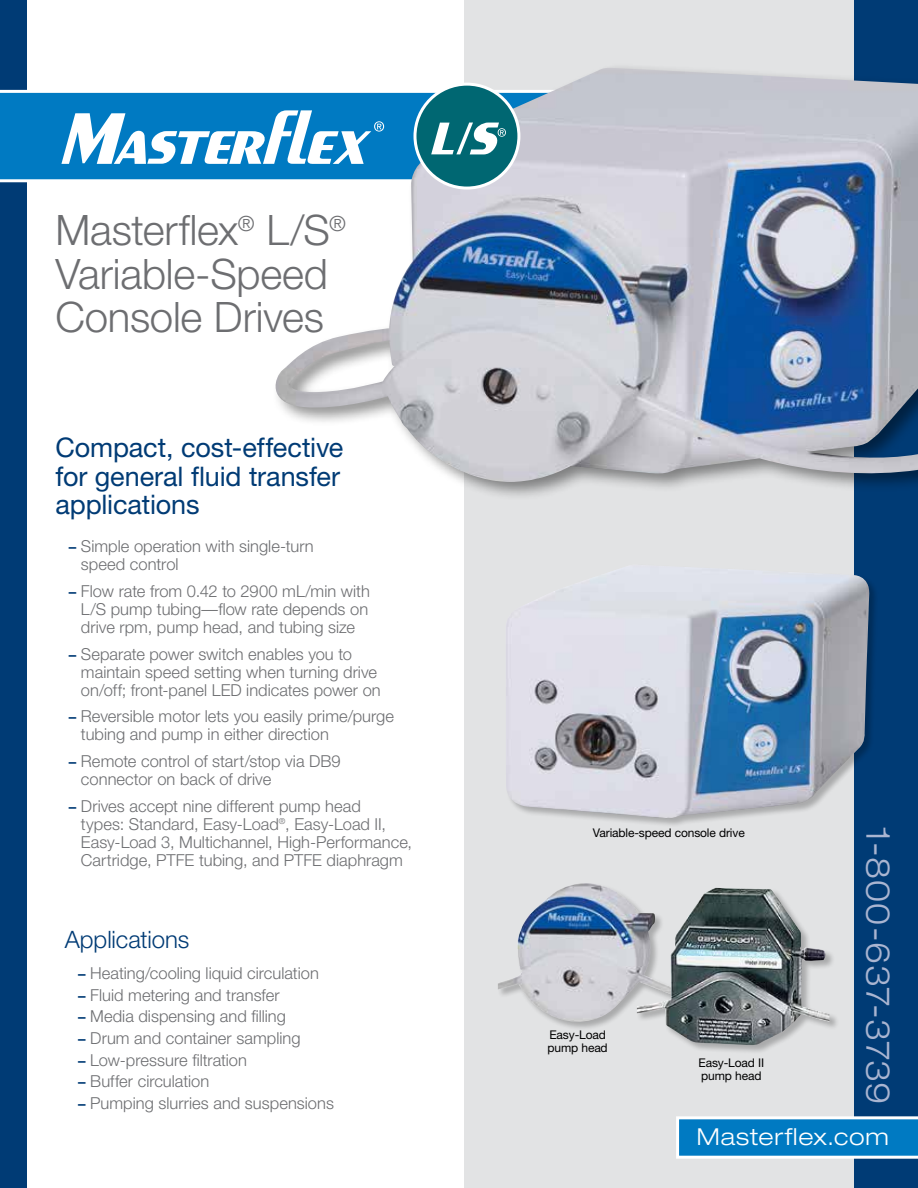
<style>
.page{position:relative;width:918px;height:1188px;background:#fff}
.page>*{position:absolute;margin:0;border:0;box-sizing:border-box;transform-origin:0 0}
.t1{font:300 42px/43.5px "Helvetica Neue";letter-spacing:-.005em;color:#6d6e71}
.t2{font:300 expanded 33px "Helvetica Neue";letter-spacing:.01em;color:#aab5d1}
.t3{font:27px/28.5px "Helvetica Neue";letter-spacing:-.005em;color:#003b75}
.t4{font:300 24px "Helvetica Neue";letter-spacing:-.005em;color:#003b75}
.t5{font:300 expanded 23.4px "Helvetica Neue";letter-spacing:.035em;color:#fff}
.t6{font:300 16.5px/18px "Helvetica Neue";color:#6d6e71}
.t7{font:12px/13.5px "Helvetica Neue";letter-spacing:-.01em;color:#000}
.s1{font-weight:500;font-size:15px;color:#003b75}
</style>
<div class="page">
<div style="left:464px;top:0;width:440px;height:1188px;background:#e2e3e4"></div>
<div style="left:0;top:0;width:27px;height:1188px;background:#003b75"></div>
<div style="left:854px;top:0;width:64px;height:1188px;background:#003b75"></div>
<svg style="left:676px;top:1116px;width:242px;height:43px;background:#298fcb"></svg>
<svg style="left:0;top:89px;width:266px;height:94px;background:#248cca"></svg>
<svg style="left:61px;top:110px;width:205px;height:54px"></svg>
<div style="left:273px;top:63px;width:645px;height:438px;background:#000;opacity:.44"></div>
<img style="left:266px;top:68px;width:652px;height:419px">
<div style="left:505px;top:564px;width:374px;height:264px;background:#000;opacity:.25"></div>
<img style="left:505px;top:565px;width:365px;height:254px">
<div style="left:497px;top:883px;width:188px;height:148px;background:#000;opacity:.25"></div>
<img style="left:498px;top:883px;width:177px;height:140px">
<div style="left:636px;top:887px;width:203px;height:168px;background:#000;opacity:.25"></div>
<img style="left:637px;top:888px;width:192px;height:158px">
<div style="left:415px;top:84px;width:104px;height:104px;background:#006772;border-radius:50%"></div>
<svg style="left:431px;top:123px;width:75px;height:31px"></svg>
<div style="left:413px;top:83px;width:107px;height:107px;border:3px solid #fff;border-radius:50%"></div>
<h1 class="t1" style="left:55px;top:208px;width:292px">Masterflex<sup>®</sup> L/S<sup>®<br></sup>Variable-Speed<br>Console Drives</h1>
<h3 class="t3" style="left:55px;top:433px;width:290px">Compact, cost-effective for general fluid transfer applications</h3>
<p class="t6" style="left:81px;top:537px;width:234px;text-indent:-12px"><span class="s1">–</span> Simple operation with single-turn speed control</p>
<p class="t6" style="left:81px;top:582px;width:290px;text-align:justify;text-indent:-12px"><span class="s1">–</span> Flow rate from 0.42 to 2900 mL/min with L/S pump tubing—flow rate depends on drive rpm, pump head, and tubing size</p>
<p class="t6" style="left:81px;top:644px;width:301px;text-indent:-12px"><span class="s1">–</span> Separate power switch enables you to maintain speed setting when turning drive on/off; front-panel LED indicates power on</p>
<p class="t6" style="left:81px;top:707px;width:315px;text-indent:-12px"><span class="s1">–</span> Reversible motor lets you easily prime/purge tubing and pump in either direction</p>
<p class="t6" style="left:81px;top:752px;width:261px;text-indent:-12px"><span class="s1">–</span> Remote control of start/stop via DB9 connector on back of drive</p>
<p class="t6" style="left:81px;top:796px;width:333px;text-indent:-12px"><span class="s1">–</span> Drives accept nine different pump head<br>types: Standard, Easy-Load<sup>®</sup>, Easy-Load II, Easy-Load 3, Multichannel, High-Performance, Cartridge, PTFE tubing, and PTFE diaphragm</p>
<h3 class="t4" style="left:65px;top:925px;width:126px">Applications</h3>
<p class="t6" style="left:78px;top:964px;width:242px"><span class="s1">–</span> Heating/cooling liquid circulation</p>
<p class="t6" style="left:78px;top:986px;width:203px"><span class="s1">–</span> Fluid metering and transfer</p>
<p class="t6" style="left:78px;top:1007px;width:209px"><span class="s1">–</span> Media dispensing and filling</p>
<p class="t6" style="left:78px;top:1029px;width:224px"><span class="s1">–</span> Drum and container sampling</p>
<p class="t6" style="left:78px;top:1050px;width:170px"><span class="s1">–</span> Low-pressure filtration</p>
<p class="t6" style="left:78px;top:1072px;width:133px"><span class="s1">–</span> Buffer circulation</p>
<p class="t6" style="left:78px;top:1093px;width:257px"><span class="s1">–</span> Pumping slurries and suspensions</p>
<h2 class="t2" style="left:898px;top:827px;width:279px;rotate:90deg">1-800-637-3739</h2>
<h3 class="t5" style="left:697px;top:1123px;width:193px">Masterflex.com</h3>
<p class="t7" style="left:593px;top:826px;width:153px">Variable-speed console drive</p>
<p class="t7" style="left:548px;top:1028px;width:62px">Easy-Load pump head</p>
<p class="t7" style="left:698px;top:1056px;width:67px">Easy-Load II pump head</p>
</div>
